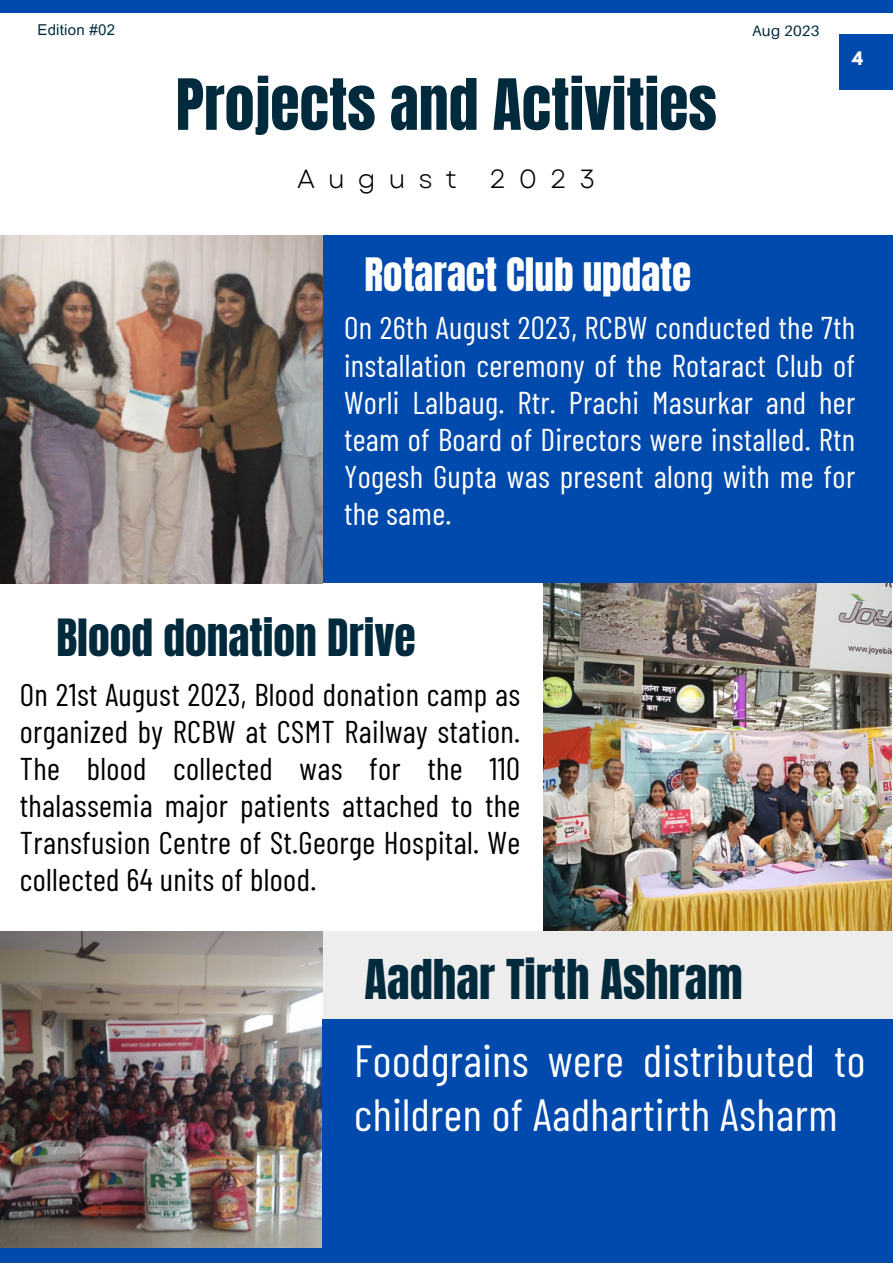
<style>
.page{position:relative;width:893px;height:1264px;background:#fff}
.page>*{position:absolute;margin:0;border:0;box-sizing:border-box;transform-origin:0 0}
.t1{font:60px "Anton";color:#022a3d}
.t2{font:46.65px "Anton";color:#022a3d}
.t3{font:45px/54px "Barlow Condensed";letter-spacing:.01em;color:#fff}
.t4{font:43.65px "Anton";color:#022a3d}
.t5{font:39.15px "Anton";color:#fff}
.t6{font:31.5px/37px "Barlow Condensed";letter-spacing:.01em;color:#000;text-align:justify}
.t7{font:31.5px/37px "Barlow Condensed";letter-spacing:.01em;color:#fff;text-align:justify}
.t8{font:26.25px "Garet";letter-spacing:.48em;color:#000}
.t9{font:700 16.5px "League Spartan";color:#fff}
.t10{font:15px "Arial MT Pro";letter-spacing:.015em;color:#022a3d}
.t11{font:15px "Aileron";letter-spacing:.015em;color:#022a3d}
</style>
<div class="page">
<div style="left:322px;top:235px;width:570px;height:348px;background:#004aad"></div>
<img style="left:0;top:235px;width:322px;height:348px">
<img style="left:543px;top:583px;width:348px;height:348px">
<div style="left:322px;top:931px;width:570px;height:331px;background:#ededed"></div>
<img style="left:0;top:931px;width:322px;height:317px">
<div style="left:322px;top:1019px;width:570px;height:243px;background:#004aad"></div>
<div style="left:0;top:0;width:892px;height:12px;background:#004aad"></div>
<div style="left:0;top:1248px;width:892px;height:14px;background:#004aad"></div>
<div style="left:838px;top:34px;width:54px;height:55px;background:#004aad"></div>
<p class="t10" style="left:37px;top:24px;width:79px">Edition #02</p>
<p class="t11" style="left:752px;top:21px;width:69px">Aug 2023</p>
<p class="t1" style="left:176px;top:61px;width:542px">Projects and Activities</p>
<p class="t8" style="left:297px;top:160px;width:299px">August 2023</p>
<p class="t9" style="left:852px;top:51px;width:12px">4</p>
<p class="t5" style="left:364px;top:246px;width:328px">Rotaract Club update</p>
<p class="t7" style="left:344px;top:308px;width:512px">On 26th August 2023, RCBW conducted the 7th installation ceremony of the Rotaract Club of Worli Lalbaug. Rtr. Prachi Masurkar and her team of Board of Directors were installed. Rtn Yogesh Gupta was present along with me for the same.</p>
<p class="t4" style="left:56px;top:606px;width:361px">Blood donation Drive</p>
<p class="t6" style="left:20px;top:674px;width:501px">On 21st August 2023, Blood donation camp as organized by RCBW at CSMT Railway station.<br>The blood collected was for the 110 thalassemia major patients attached to the Transfusion Centre of St.George Hospital. We collected 64 units of blood.</p>
<p class="t2" style="left:364px;top:945px;width:379px">Aadhar Tirth Ashram</p>
<p class="t3" style="left:354px;top:1031px;width:512px">Foodgrains were distributed to children of Aadhartirth Asharm</p>
</div>
